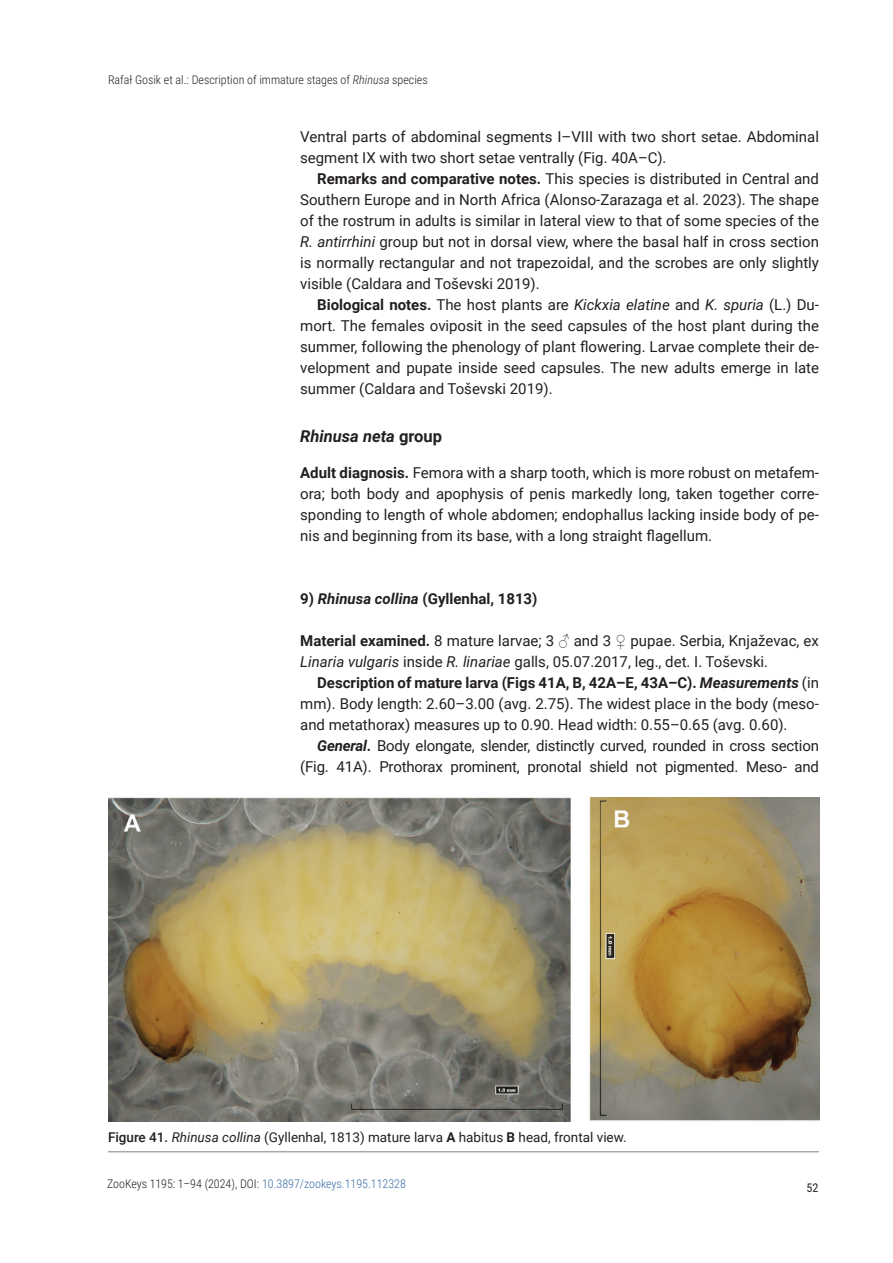
<style>
.page{position:relative;width:893px;height:1263px;background:#fff}
.page>*{position:absolute;margin:0;border:0;box-sizing:border-box;transform-origin:0 0}
.t1{font:italic 700 16.5px "Roboto";color:#231f20}
.t2{font:15px/21px "Roboto";color:#231f20;text-align:justify}
.t3{font:700 15px "Roboto";color:#231f20}
.t4{font:13.5px "Roboto";color:#231f20}
.t5{font:300 12px "Roboto Condensed";color:#231f20}
.t6{font:12px "Roboto Condensed";color:#231f20}
.s1{font-style:italic}
.s2{font-weight:700}
.s3{font-style:normal}
.s4{font-family:"Times New Roman"}
.s5{font-weight:700;font-style:italic}
.s6{font-weight:500}
.s7{color:#376ba5}
</style>
<div class="page">
<img style="left:108px;top:798px;width:711px;height:324px">
<hr style="left:108px;top:1151px;width:711px;height:1px;background:#a8a9ad">
<p class="t5" style="left:108px;top:71px;width:321px">Rafał Gosik et al.: Description of immature stages of <span class="s1">Rhinusa</span> species</p>
<p class="t2" style="left:300px;top:125px;width:520px">Ventral parts of abdominal segments I–VIII with two short setae. Abdominal segment IX with two short setae ventrally (Fig. 40A–C).</p>
<p class="t2" style="left:300px;top:167px;width:520px;text-indent:17px"><span class="s2">Remarks and comparative notes.</span> This species is distributed in Central and Southern Europe and in North Africa (Alonso-Zarazaga et al. 2023). The shape of the rostrum in adults is similar in lateral view to that of some species of the <span class="s1">R. antirrhini</span> group but not in dorsal view, where the basal half in cross section is normally rectangular and not trapezoidal, and the scrobes are only slightly visible (Caldara and Toševski 2019).</p>
<p class="t2" style="left:300px;top:293px;width:520px;text-indent:17px"><span class="s2">Biological notes.</span> The host plants are <span class="s1">Kickxia elatine</span> and <span class="s1">K. spuria</span> (L.) Du&shy;mort. The females oviposit in the seed capsules of the host plant during the summer, following the phenology of plant flowering. Larvae complete their de&shy;velopment and pupate inside seed capsules. The new adults emerge in late summer (Caldara and Toševski 2019).</p>
<p class="t1" style="left:300px;top:425px;width:143px">Rhinusa neta <span class="s3">group</span></p>
<p class="t2" style="left:300px;top:461px;width:520px"><span class="s2">Adult diagnosis.</span> Femora with a sharp tooth, which is more robust on metafem&shy;ora; both body and apophysis of penis markedly long, taken together corre&shy;sponding to length of whole abdomen; endophallus lacking inside body of pe&shy;nis and beginning from its base, with a long straight flagellum.</p>
<p class="t3" style="left:300px;top:588px;width:239px">9) <span class="s1">Rhinusa collina</span> (Gyllenhal, 1813)</p>
<p class="t2" style="left:300px;top:629px;width:520px"><span class="s2">Material examined.</span> 8 mature larvae; 3 <span class="s4">♂</span> and 3 <span class="s4">♀</span> pupae. Serbia, Knjaževac, ex<br><span class="s1">Linaria vulgaris</span> inside <span class="s1">R. linariae</span> galls, 05.07.2017, leg., det. I. Toševski.</p>
<p class="t2" style="left:300px;top:671px;width:520px;text-indent:17px"><span class="s2">Description of mature larva (Figs 41A, B, 42A–E, 43A–C).</span> <span class="s5">Measurements</span> (in mm). Body length: 2.60–3.00 (avg. 2.75). The widest place in the body (meso&shy;and metathorax) measures up to 0.90. Head width: 0.55–0.65 (avg. 0.60).</p>
<p class="t2" style="left:300px;top:734px;width:520px;text-align:right"><span class="s5">General</span><span class="s2">.</span> Body elongate, slender, distinctly curved, rounded in cross section (Fig. 41A). Prothorax prominent, pronotal shield not pigmented. Meso- and</p>
<p class="t4" style="left:108px;top:1128px;width:520px"><span class="s6">Figure 41.</span> <span class="s1">Rhinusa collina</span> (Gyllenhal, 1813) mature larva <span class="s2">A</span> habitus <span class="s2">B</span> head, frontal view.</p>
<p class="t5" style="left:107px;top:1175px;width:300px">ZooKeys 1195: 1–94 (2024), DOI: <span class="s7">10.3897/zookeys.1195.112328</span></p>
<p class="t6" style="left:806px;top:1179px;width:13px">52</p>
</div>
